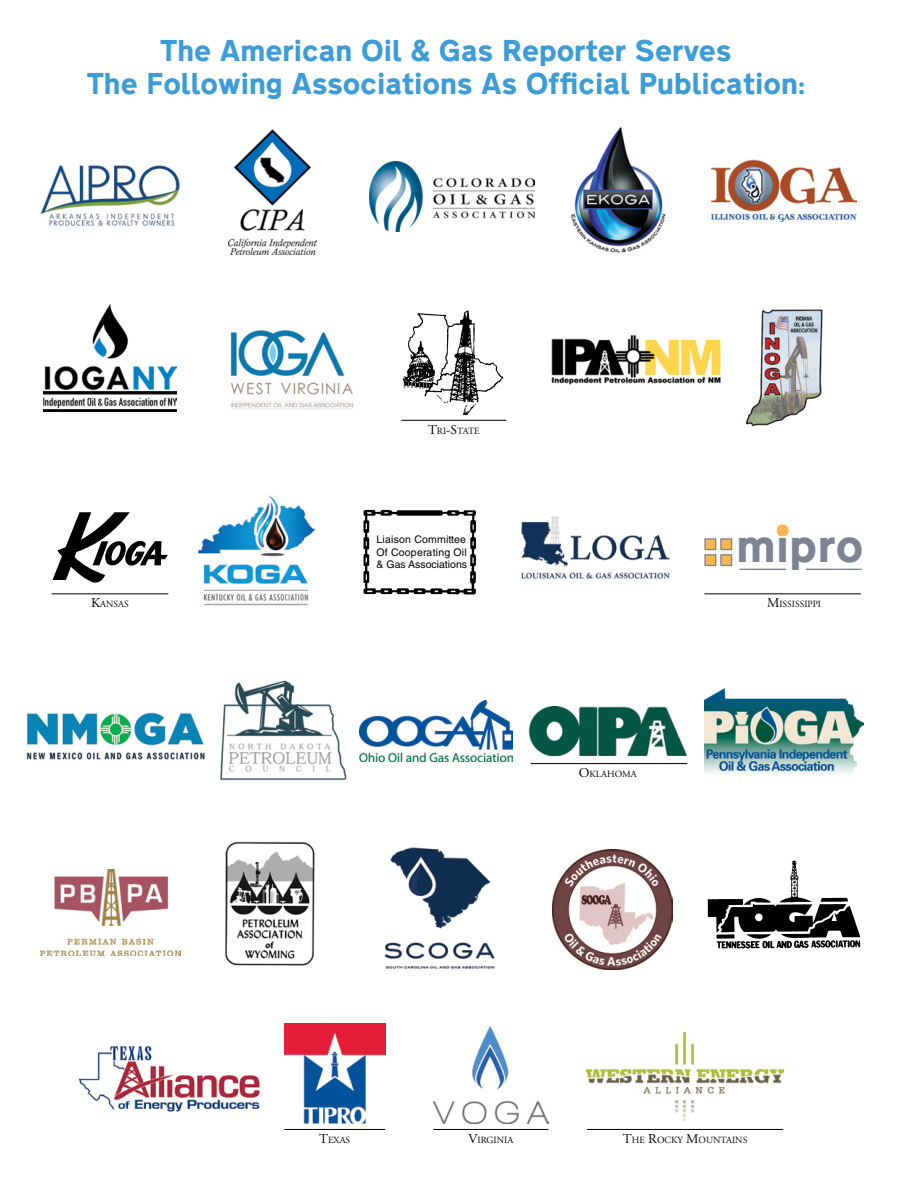
<style>
.page{position:relative;width:918px;height:1188px;background:#fff}
.page>*{position:absolute;margin:0;border:0;box-sizing:border-box;transform-origin:0 0}
.t1{font:800 42.45px "Transport New";letter-spacing:.01em;color:#7e8394}
.t2{font:800 27px/32.4px "Transport New";color:#3c9cd7;text-align:center}
.t3{font:10.5px/12.6px "Helvetica LT Std";letter-spacing:.02em;color:#000;text-align:justify}
.t4{font:9.45px "Adobe Garamond";color:#000}
.s1{font-size:13.5px}
</style>
<div class="page">
<img style="left:40px;top:165px;width:140px;height:62px">
<img style="left:369px;top:162px;width:165px;height:70px">
<img style="left:571px;top:126px;width:95px;height:127px">
<img style="left:712px;top:159px;width:145px;height:63px">
<img style="left:228px;top:129px;width:88px;height:126px">
<img style="left:40px;top:870px;width:140px;height:85px">
<img style="left:384px;top:847px;width:111px;height:122px">
<img style="left:552px;top:849px;width:121px;height:121px">
<img style="left:707px;top:860px;width:154px;height:89px">
<img style="left:225px;top:841px;width:90px;height:125px">
<img style="left:26px;top:712px;width:179px;height:48px">
<img style="left:360px;top:700px;width:152px;height:62px">
<img style="left:528px;top:707px;width:159px;height:49px">
<img style="left:704px;top:688px;width:160px;height:87px">
<img style="left:220px;top:680px;width:127px;height:101px">
<hr style="left:531px;top:763px;width:156px;height:1px;background:#000">
<img style="left:78px;top:1046px;width:183px;height:66px">
<img style="left:433px;top:1026px;width:115px;height:98px">
<img style="left:587px;top:1032px;width:196px;height:89px">
<hr style="left:433px;top:1129px;width:115px;height:1px;background:#000">
<hr style="left:587px;top:1129px;width:196px;height:1px;background:#000">
<img style="left:284px;top:1023px;width:101px;height:101px">
<hr style="left:284px;top:1129px;width:101px;height:1px;background:#000">
<img style="left:44px;top:304px;width:132px;height:107px">
<img style="left:402px;top:310px;width:102px;height:106px">
<img style="left:551px;top:334px;width:170px;height:51px">
<img style="left:745px;top:309px;width:78px;height:118px">
<img style="left:230px;top:330px;width:124px;height:80px">
<hr style="left:401px;top:420px;width:105px;height:1px;background:#000">
<svg style="left:53px;top:512px;width:115px;height:71px"></svg>
<img style="left:521px;top:516px;width:149px;height:63px">
<hr style="left:739px;top:569px;width:123px;height:1px;background:#7e8394">
<div style="left:786px;top:565px;width:19px;height:9px;background:#fff"></div>
<div style="left:777px;top:525px;width:12px;height:11px;background:#fcb653;border-radius:5px"></div>
<svg style="left:704px;top:538px;width:28px;height:28px"></svg>
<img style="left:198px;top:495px;width:118px;height:111px">
<img style="left:363px;top:509px;width:113px;height:86px">
<hr style="left:52px;top:594px;width:116px;height:1px;background:#000">
<hr style="left:704px;top:594px;width:157px;height:1px;background:#000">
<p class="t2" style="left:87px;top:33px;width:720px">The American Oil &amp; Gas Reporter Serves<br>The Following Associations As Official Publication:</p>
<p class="t4" style="left:428px;top:426px;width:53px"><span class="s1">T</span>RI<span class="s1">-S</span>TATE</p>
<p class="t3" style="left:377px;top:533px;width:92px">Liaison Committee Of Cooperating Oil &amp; Gas Associations</p>
<p class="t1" style="left:737px;top:512px;width:129px">mipro</p>
<p class="t4" style="left:91px;top:599px;width:39px"><span class="s1">K</span>ANSAS</p>
<p class="t4" style="left:767px;top:599px;width:55px"><span class="s1">M</span>ISSISSIPPI</p>
<p class="t4" style="left:579px;top:769px;width:59px"><span class="s1">O</span>KLAHOMA</p>
<p class="t4" style="left:319px;top:1135px;width:33px"><span class="s1">T</span>EXAS</p>
<p class="t4" style="left:469px;top:1135px;width:46px"><span class="s1">V</span>IRGINIA</p>
<p class="t4" style="left:623px;top:1135px;width:126px"><span class="s1">T</span>HE <span class="s1">R</span>OCKY <span class="s1">M</span>OUNTAINS</p>
</div>
